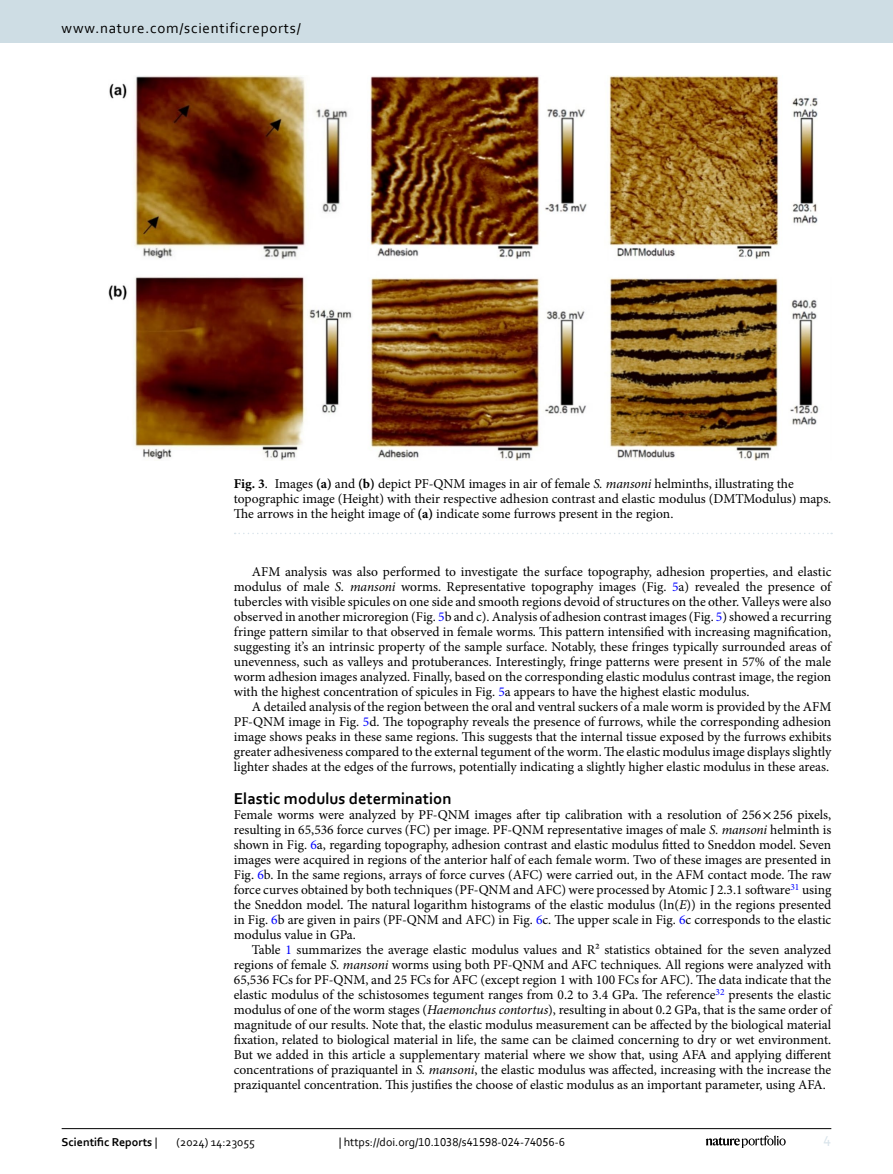
<style>
.page{position:relative;width:893px;height:1174px;background:#fff}
.page>*{position:absolute;margin:0;border:0;box-sizing:border-box;transform-origin:0 0}
.Head_1{font:700 16.5px "Corbel";color:#000}
.t1{font:15px "Corbel";letter-spacing:.05em;color:#000}
.t2{font:15px "Corbel";color:#d9e4eb}
.Body_Text_Indent{font:13.5px/15px "Minion Pro";color:#000;text-align:justify}
.Body_Text{font:13.5px/15px "Minion Pro";color:#000;text-align:justify}
.Figure_Caption{font:13.5px/15px "Minion Pro";letter-spacing:-.005em;color:#000}
.t3{font:12px "Corbel";color:#000}
.t4{font:700 12px "Corbel";color:#000}
.s1{font-weight:700}
.s2{font-style:italic}
.s3{color:#00f}
.s4{font-family:"STIX"}
.s5{font-weight:400}
</style>
<div class="page">
<img style="left:108px;top:76px;width:711px;height:384px">
<svg style="left:235px;top:533px;width:597px;height:1px"></svg>
<hr style="left:62px;top:1128px;width:769px;height:1px;background:#000">
<svg style="left:706px;top:1135px;width:80px;height:12px"></svg>
<div style="left:0;top:0;width:893px;height:43px;background:#cedde4"></div>
<p class="t1" style="left:62px;top:18px;width:241px">www.nature.com/scientificreports/</p>
<p class="Figure_Caption" style="left:234px;top:476px;width:599px"><span class="s1">Fig. 3</span>. Images <span class="s1">(a)</span> and <span class="s1">(b)</span> depict PF-QNM images in air of female <span class="s2">S. mansoni</span> helminths, illustrating the topographic image (Height) with their respective adhesion contrast and elastic modulus (DMTModulus) maps.<br>The arrows in the height image of <span class="s1">(a)</span> indicate some furrows present in the region.</p>
<p class="Body_Text_Indent" style="left:234px;top:564px;width:599px;text-indent:18px">AFM analysis was also performed to investigate the surface topography, adhesion properties, and elastic modulus of male <span class="s2">S. mansoni</span> worms. Representative topography images (Fig. <span class="s3">5</span>a) revealed the presence of tubercles with visible spicules on one side and smooth regions devoid of structures on the other. Valleys were also observed in another microregion (Fig. <span class="s3">5</span>b and c). Analysis of adhesion contrast images (Fig. <span class="s3">5</span>) showed a recurring fringe pattern similar to that observed in female worms. This pattern intensified with increasing magnification, suggesting it’s an intrinsic property of the sample surface. Notably, these fringes typically surrounded areas of unevenness, such as valleys and protuberances. Interestingly, fringe patterns were present in 57% of the male worm adhesion images analyzed. Finally, based on the corresponding elastic modulus contrast image, the region with the highest concentration of spicules in Fig. <span class="s3">5</span>a appears to have the highest elastic modulus.</p>
<p class="Body_Text_Indent" style="left:234px;top:699px;width:599px;text-indent:18px">A detailed analysis of the region between the oral and ventral suckers of a male worm is provided by the AFM PF-QNM image in Fig. <span class="s3">5</span>d. The topography reveals the presence of furrows, while the corresponding adhesion image shows peaks in these same regions. This suggests that the internal tissue exposed by the furrows exhibits greater adhesiveness compared to the external tegument of the worm. The elastic modulus image displays slightly lighter shades at the edges of the furrows, potentially indicating a slightly higher elastic modulus in these areas.</p>
<p class="Head_1" style="left:234px;top:788px;width:219px">Elastic modulus determination</p>
<p class="Body_Text" style="left:234px;top:807px;width:599px">Female worms were analyzed by PF-QNM images after tip calibration with a resolution of 256<span class="s4">×</span>256 pixels, resulting in 65,536 force curves (FC) per image. PF-QNM representative images of male <span class="s2">S. mansoni</span> helminth is shown in Fig. <span class="s3">6</span>a, regarding topography, adhesion contrast and elastic modulus fitted to Sneddon model. Seven images were acquired in regions of the anterior half of each female worm. Two of these images are presented in Fig. <span class="s3">6</span>b. In the same regions, arrays of force curves (AFC) were carried out, in the AFM contact mode. The raw force curves obtained by both techniques (PF-QNM and AFC) were processed by Atomic J 2.3.1 software<sup>31</sup> using the Sneddon model. The natural logarithm histograms of the elastic modulus (ln(<span class="s2">E</span>)) in the regions presented in Fig. <span class="s3">6</span>b are given in pairs (PF-QNM and AFC) in Fig. <span class="s3">6</span>c. The upper scale in Fig. <span class="s3">6</span>c corresponds to the elastic modulus value in GPa.</p>
<p class="Body_Text_Indent" style="left:234px;top:942px;width:599px;text-indent:18px">Table <span class="s3">1</span> summarizes the average elastic modulus values and R² statistics obtained for the seven analyzed regions of female <span class="s2">S. mansoni</span> worms using both PF-QNM and AFC techniques. All regions were analyzed with 65,536 FCs for PF-QNM, and 25 FCs for AFC (except region 1 with 100 FCs for AFC). The data indicate that the elastic modulus of the schistosomes tegument ranges from 0.2 to 3.4 GPa. The reference<sup>32</sup> presents the elastic modulus of one of the worm stages (<span class="s2">Haemonchus contortus</span>), resulting in about 0.2 GPa, that is the same order of magnitude of our results. Note that, the elastic modulus measurement can be affected by the biological material fixation, related to biological material in life, the same can be claimed concerning to dry or wet environment.<br>But we added in this article a supplementary material where we show that, using AFA and applying different concentrations of praziquantel in <span class="s2">S. mansoni</span>, the elastic modulus was affected, increasing with the increase the praziquantel concentration. This justifies the choose of elastic modulus as an important parameter, using AFA.</p>
<p class="t4" style="left:62px;top:1134px;width:97px">Scientific Reports <span class="s5">|</span></p>
<p class="t3" style="left:177px;top:1134px;width:80px">(2024) 14:23055</p>
<p class="t3" style="left:339px;top:1134px;width:228px">| https://doi.org/10.1038/s41598-024-74056-6</p>
<p class="t2" style="left:824px;top:1132px;width:9px">4</p>
</div>
